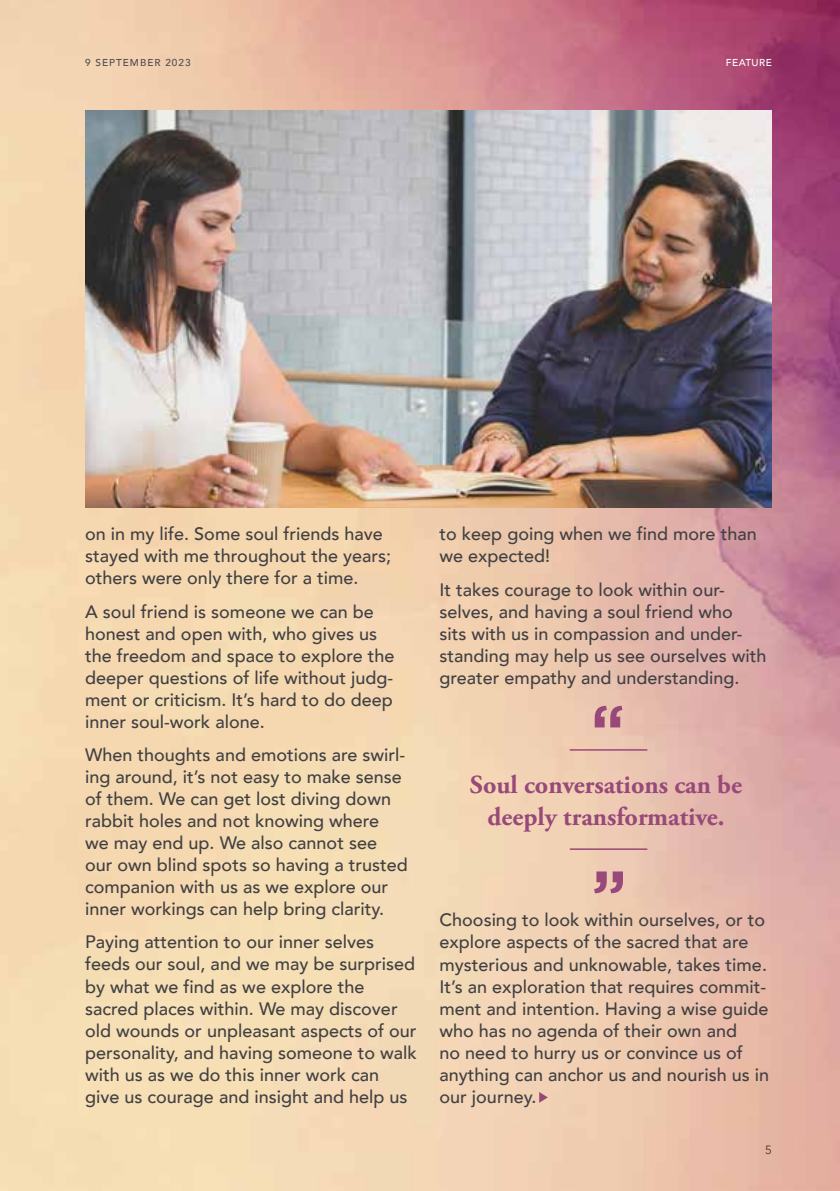
<style>
.page{position:relative;width:840px;height:1191px;background:#fff}
.page>*{position:absolute;margin:0;border:0;box-sizing:border-box;transform-origin:0 0}
.t1{font:700 26px/32px "Adobe Garamond Pro";color:#984979;text-align:center}
.t2{font:500 18px/22px "Avenir";color:#414042}
.t3{font:12px "Avenir";color:#4d4d4f}
.t4{font:500 10px "Avenir";letter-spacing:.1em;color:#4d4d4f}
.t5{font:500 10px "Avenir";letter-spacing:.05em;color:#fff}
</style>
<div class="page">
<img style="left:0;top:0;width:839px;height:1191px">
<img style="left:85px;top:110px;width:686px;height:397px">
<svg style="left:593px;top:871px;width:29px;height:22px"></svg>
<hr style="left:569px;top:848px;width:78px;height:2px;background:#984979">
<hr style="left:569px;top:749px;width:78px;height:1px;background:#984979">
<svg style="left:594px;top:706px;width:28px;height:21px"></svg>
<svg style="left:539px;top:1092px;width:8px;height:10px"></svg>
<p class="t4" style="left:85px;top:54px;width:26px">9 September</p>
<p class="t4" style="left:165px;top:54px;width:27px">2023</p>
<p class="t5" style="left:725px;top:54px;width:47px">FEATURE</p>
<p class="t2" style="left:85px;top:522px;width:307px">on in my life. Some soul friends have stayed with me throughout the years; others were only there for a time.</p>
<p class="t2" style="left:85px;top:599px;width:311px">A soul friend is someone we can be honest and open with, who gives us the freedom and space to explore the deeper questions of life without judg&shy;ment or criticism. It’s hard to do deep inner soul-work alone.</p>
<p class="t2" style="left:85px;top:742px;width:324px">When thoughts and emotions are swirl&shy;ing around, it’s not easy to make sense of them. We can get lost diving down rabbit holes and not knowing where<br>we may end up. We also cannot see our own blind spots so having a trusted companion with us as we explore our inner workings can help bring clarity.</p>
<p class="t2" style="left:85px;top:930px;width:333px">Paying attention to our inner selves feeds our soul, and we may be surprised by what we find as we explore the sacred places within. We may discover old wounds or unpleasant aspects of our personality, and having someone to walk with us as we do this inner work can give us courage and insight and help us</p>
<p class="t2" style="left:439px;top:522px;width:318px">to keep going when we find more than we expected!</p>
<p class="t2" style="left:439px;top:577px;width:328px">It takes courage to look within our&shy;selves, and having a soul friend who<br>sits with us in compassion and under&shy;standing may help us see ourselves with greater empathy and understanding.</p>
<h1 class="t1" style="left:469px;top:769px;width:273px">Soul conversations can be deeply transformative.</h1>
<p class="t2" style="left:439px;top:908px;width:331px">Choosing to look within ourselves, or to explore aspects of the sacred that are mysterious and unknowable, takes time.<br>It’s an exploration that requires commit&shy;ment and intention. Having a wise guide who has no agenda of their own and<br>no need to hurry us or convince us of anything can anchor us and nourish us in our journey.</p>
<p class="t3" style="left:764px;top:1142px;width:8px">5</p>
</div>
